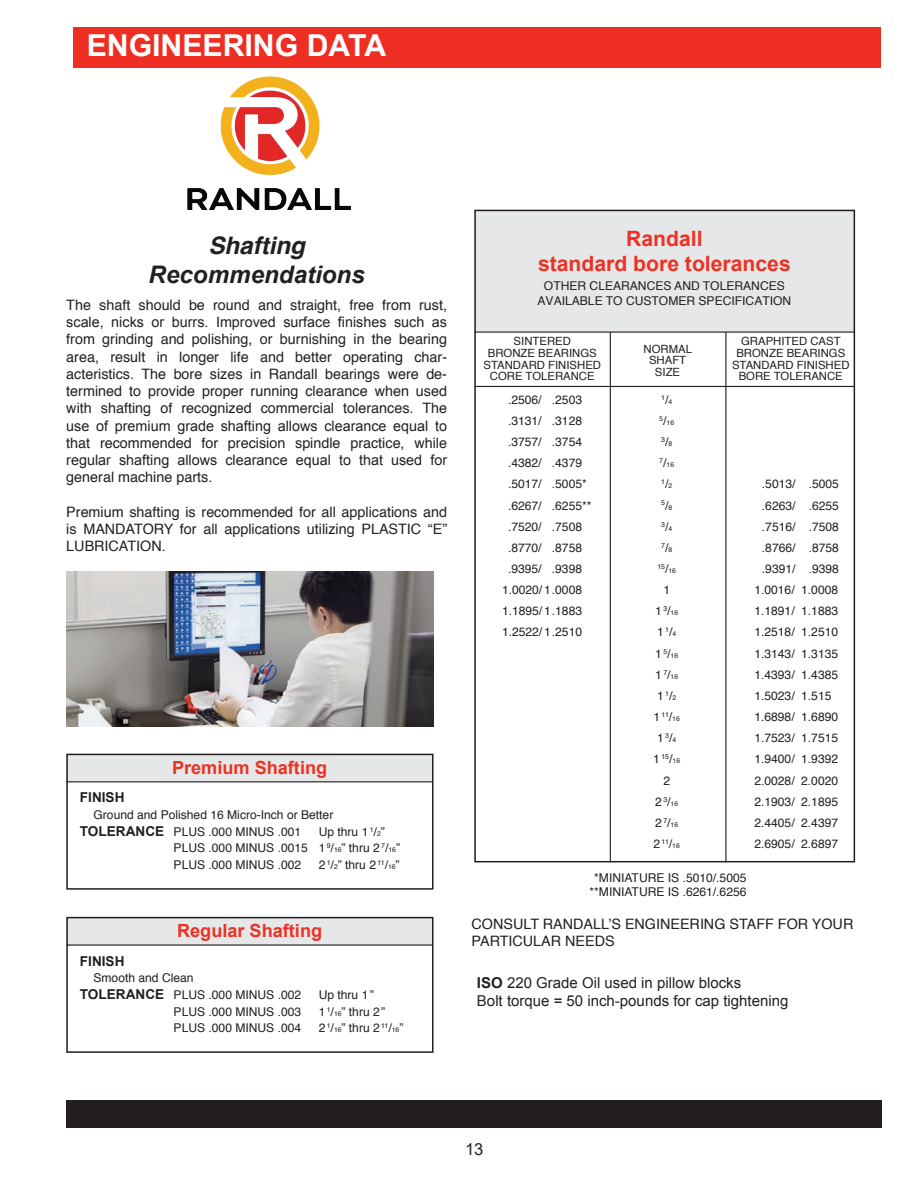
<style>
.page{position:relative;width:918px;height:1188px;background:#fff}
.page>*{position:absolute;margin:0;border:0;box-sizing:border-box;transform-origin:0 0}
.t1{font:700 30.15px "Arial";color:#fff}
.t2{font:italic 700 24.15px "Arial";color:#231f20}
.t3{font:italic 700 24.15px "Helvetica";color:#231f20}
.t4{font:700 21.15px/25.3px "Arial";color:#ed3223;text-align:center}
.t5{font:700 18.15px "Arial";color:#ed3223}
.t6{font:16.65px "Arial";color:#231f20}
.t7{font:15px/18px "Arial";color:#231f20}
.t8{font:14.4px/17.2px "Helvetica";color:#231f20;text-align:justify}
.t9{font:14.4px "Arial";color:#231f20}
.t10{font:700 13.65px "Arial";color:#231f20}
.t11{font:12.15px/16.6px "Helvetica";color:#231f20}
.t12{font:11.4px/11.9px "Helvetica";color:#231f20;text-align:center}
.t13{font:7.05px "Helvetica";color:#231f20}
.t14{font:6.75px "Helvetica";color:#231f20}
.s1{font-family:"Arial";font-weight:700;font-size:13.65px}
.s2{font-size:6.75px}
.s3{font-size:12.15px}
.s4{font-weight:700}
</style>
<div class="page">
<div style="left:73px;top:27px;width:808px;height:40px;background:#ee2e22"></div>
<div style="left:67px;top:755px;width:366px;height:27px;background:#e6e7e9"></div>
<div style="left:66px;top:1100px;width:816px;height:28px;background:#231f20"></div>
<div style="left:66px;top:754px;width:368px;height:136px;border:2px solid #231f20"></div>
<hr style="left:66px;top:781px;width:366px;height:1px;background:#231f20">
<div style="left:67px;top:918px;width:366px;height:27px;background:#e6e7e9"></div>
<div style="left:66px;top:917px;width:368px;height:136px;border:2px solid #231f20"></div>
<hr style="left:66px;top:944px;width:366px;height:2px;background:#231f20">
<div style="left:475px;top:210px;width:380px;height:122px;background:#e6e7e9"></div>
<div style="left:474px;top:210px;width:381px;height:652px;border:2px solid #231f20"></div>
<hr style="left:474px;top:332px;width:380px;height:1px;background:#231f20">
<hr style="left:474px;top:386px;width:380px;height:1px;background:#231f20">
<hr style="left:610px;top:332px;width:1px;height:530px;background:#231f20">
<hr style="left:725px;top:332px;width:1px;height:530px;background:#231f20">
<img style="left:188px;top:76px;width:162px;height:133px">
<img style="left:66px;top:572px;width:367px;height:155px">
<h1 class="t1" style="left:87px;top:29px;width:301px">ENGINEERING DATA</h1>
<h2 class="t3" style="left:208px;top:226px;width:98px">Shafting</h2>
<h2 class="t2" style="left:149px;top:259px;width:218px">Recommendations</h2>
<p class="t8" style="left:66px;top:297px;width:382px">The shaft should be round and straight, free from rust,</p>
<p class="t9" style="left:66px;top:313px;width:382px">scale, nicks or burrs. Improved surface finishes such as</p>
<p class="t8" style="left:66px;top:331px;width:382px">from grinding and polishing, or burnishing in the bearing area, result in longer life and better operating char&shy;acteristics. The bore sizes in Randall bearings were de&shy;termined to provide proper running clearance when used with shafting of recognized commercial tolerances. The</p>
<p class="t9" style="left:66px;top:416px;width:382px">use of premium grade shafting allows clearance equal to</p>
<p class="t8" style="left:66px;top:435px;width:382px">that recommended for precision spindle practice, while</p>
<p class="t9" style="left:66px;top:451px;width:382px">regular shafting allows clearance equal to that used for</p>
<p class="t8" style="left:66px;top:469px;width:148px">general machine parts.</p>
<p class="t8" style="left:66px;top:504px;width:382px">Premium shafting is recommended for all applications and is MANDATORY for all applications utilizing PLASTIC “E” LUBRICATION.</p>
<h3 class="t5" style="left:172px;top:758px;width:157px">Premium Shafting</h3>
<p class="t10" style="left:80px;top:790px;width:46px">FINISH</p>
<p class="t11" style="left:80px;top:807px;width:255px;text-indent:14px">Ground and Polished 16 Micro-Inch or Better<br><span class="s1">TOLERANCE</span> PLUS .000 MINUS .001</p>
<p class="t11" style="left:174px;top:824px;width:228px;text-indent:145px">Up thru 1 <sup>1</sup>/<span class="s2">2</span>”<br>PLUS .000 MINUS .0015 1 <sup>9</sup>/<span class="s2">16</span>” thru 2 <sup>7</sup>/<span class="s2">16</span>”<br>PLUS .000 MINUS .002</p>
<p class="t11" style="left:319px;top:857px;width:83px">2 <sup>1</sup>/<span class="s2">2</span>” thru 2 <sup>11</sup>/<span class="s2">16</span>”</p>
<h3 class="t5" style="left:177px;top:921px;width:147px">Regular Shafting</h3>
<p class="t10" style="left:80px;top:953px;width:46px">FINISH</p>
<p class="t11" style="left:80px;top:970px;width:223px;text-indent:14px">Smooth and Clean<br><span class="s1">TOLERANCE</span> PLUS .000 MINUS .002</p>
<p class="t11" style="left:319px;top:987px;width:57px">Up thru 1”</p>
<p class="t11" style="left:174px;top:1003px;width:129px">PLUS .000 MINUS .003</p>
<p class="t11" style="left:319px;top:1003px;width:68px">1 <sup>1</sup>/<span class="s2">16</span>” thru 2”</p>
<p class="t11" style="left:174px;top:1020px;width:129px">PLUS .000 MINUS .004</p>
<p class="t11" style="left:319px;top:1020px;width:86px">2 <sup>1</sup>/<span class="s2">16</span>” thru 2 <sup>11</sup>/<span class="s2">16</span>”</p>
<h3 class="t4" style="left:538px;top:226px;width:254px">Randall<br>standard bore tolerances</h3>
<p class="t11" style="left:538px;top:279px;width:255px;line-height:14.7px;text-align:center">OTHER CLEARANCES AND TOLERANCES<br>AVAILABLE TO CUSTOMER SPECIFICATION</p>
<p class="t12" style="left:484px;top:335px;width:119px">SINTERED<br>BRONZE BEARINGS<br>STANDARD FINISHED<br>CORE TOLERANCE</p>
<p class="t12" style="left:644px;top:343px;width:50px">NORMAL<br>SHAFT<br>SIZE</p>
<p class="t12" style="left:732px;top:335px;width:119px">GRAPHITED CAST<br>BRONZE BEARINGS<br>STANDARD FINISHED<br>BORE TOLERANCE</p>
<p class="t11" style="left:508px;top:392px;width:76px">.2506/ .2503</p>
<p class="t13" style="left:661px;top:392px;width:13px">1<span class="s3">/</span><sub>4</sub></p>
<p class="t11" style="left:508px;top:413px;width:76px">.3131/ .3128</p>
<p class="t14" style="left:659px;top:417px;width:16px"><sup>5</sup><span class="s3">/</span>16</p>
<p class="t11" style="left:508px;top:434px;width:76px">.3757/ .3754</p>
<p class="t13" style="left:661px;top:434px;width:13px">3<span class="s3">/</span><sub>8</sub></p>
<p class="t11" style="left:508px;top:455px;width:76px">.4382/ .4379</p>
<p class="t14" style="left:659px;top:460px;width:16px"><sup>7</sup><span class="s3">/</span>16</p>
<p class="t11" style="left:508px;top:476px;width:80px">.5017/ .5005*</p>
<p class="t13" style="left:661px;top:476px;width:13px">1<span class="s3">/</span><sub>2</sub></p>
<p class="t11" style="left:762px;top:476px;width:79px">.5013/ .5005</p>
<p class="t11" style="left:508px;top:497px;width:85px">.6267/ .6255**</p>
<p class="t13" style="left:661px;top:498px;width:13px">5<span class="s3">/</span><sub>8</sub></p>
<p class="t11" style="left:762px;top:497px;width:79px">.6263/ .6255</p>
<p class="t11" style="left:508px;top:518px;width:76px">.7520/ .7508</p>
<p class="t13" style="left:661px;top:519px;width:13px">3<span class="s3">/</span><sub>4</sub></p>
<p class="t11" style="left:762px;top:518px;width:79px">.7516/ .7508</p>
<p class="t11" style="left:508px;top:540px;width:76px">.8770/ .8758</p>
<p class="t13" style="left:661px;top:540px;width:13px">7<span class="s3">/</span><sub>8</sub></p>
<p class="t11" style="left:762px;top:540px;width:79px">.8766/ .8758</p>
<p class="t11" style="left:508px;top:561px;width:76px">.9395/ .9398</p>
<p class="t13" style="left:657px;top:561px;width:20px">15<span class="s3">/</span><sub>16</sub></p>
<p class="t11" style="left:762px;top:561px;width:79px">.9391/ .9398</p>
<p class="t11" style="left:502px;top:582px;width:82px">1.0020/ 1.0008</p>
<p class="t11" style="left:663px;top:582px;width:8px">1</p>
<p class="t11" style="left:754px;top:582px;width:85px">1.0016/ 1.0008</p>
<p class="t11" style="left:502px;top:603px;width:82px">1.1895/ 1.1883</p>
<p class="t11" style="left:655px;top:603px;width:24px">1 <sup>3</sup>/<span class="s2">16</span></p>
<p class="t11" style="left:754px;top:603px;width:85px">1.1891/ 1.1883</p>
<p class="t11" style="left:502px;top:624px;width:82px">1.2522/ 1.2510</p>
<p class="t11" style="left:657px;top:624px;width:21px">1 <sup>1</sup>/<span class="s2">4</span></p>
<p class="t11" style="left:754px;top:624px;width:85px">1.2518/ 1.2510</p>
<p class="t11" style="left:655px;top:645px;width:24px">1 <sup>5</sup>/<span class="s2">16</span></p>
<p class="t11" style="left:754px;top:645px;width:85px">1.3143/ 1.3135</p>
<p class="t11" style="left:655px;top:667px;width:24px">1 <sup>7</sup>/<span class="s2">16</span></p>
<p class="t11" style="left:754px;top:667px;width:85px">1.4393/ 1.4385</p>
<p class="t11" style="left:657px;top:688px;width:21px">1 <sup>1</sup>/<span class="s2">2</span></p>
<p class="t11" style="left:754px;top:688px;width:79px">1.5023/ 1.515</p>
<p class="t11" style="left:654px;top:709px;width:28px">1 <sup>11</sup>/<span class="s2">16</span></p>
<p class="t11" style="left:754px;top:709px;width:85px">1.6898/ 1.6890</p>
<p class="t11" style="left:657px;top:730px;width:21px">1 <sup>3</sup>/<span class="s2">4</span></p>
<p class="t11" style="left:754px;top:730px;width:85px">1.7523/ 1.7515</p>
<p class="t11" style="left:653px;top:751px;width:28px">1 <sup>15</sup>/<span class="s2">16</span></p>
<p class="t11" style="left:754px;top:751px;width:85px">1.9400/ 1.9392</p>
<p class="t11" style="left:663px;top:772px;width:8px">2</p>
<p class="t11" style="left:754px;top:772px;width:85px">2.0028/ 2.0020</p>
<p class="t11" style="left:655px;top:793px;width:24px">2 <sup>3</sup>/<span class="s2">16</span></p>
<p class="t11" style="left:754px;top:793px;width:85px">2.1903/ 2.1895</p>
<p class="t11" style="left:655px;top:815px;width:24px">2 <sup>7</sup>/<span class="s2">16</span></p>
<p class="t11" style="left:754px;top:815px;width:85px">2.4405/ 2.4397</p>
<p class="t11" style="left:654px;top:836px;width:28px">2 <sup>11</sup>/<span class="s2">16</span></p>
<p class="t11" style="left:754px;top:836px;width:85px">2.6905/ 2.6897</p>
<p class="t11" style="left:590px;top:871px;width:158px;line-height:14.5px;text-align:center">*MINIATURE IS .5010/.5005 **MINIATURE IS .6261/.6256</p>
<p class="t8" style="left:472px;top:915px;width:383px">CONSULT RANDALL’S ENGINEERING STAFF FOR YOUR<br>PARTICULAR NEEDS</p>
<p class="t7" style="left:477px;top:974px;width:313px"><span class="s4">ISO</span> 220 Grade Oil used in pillow blocks<br>Bolt torque = 50 inch-pounds for cap tightening</p>
<h3 class="t6" style="left:465px;top:1138px;width:20px">13</h3>
</div>
